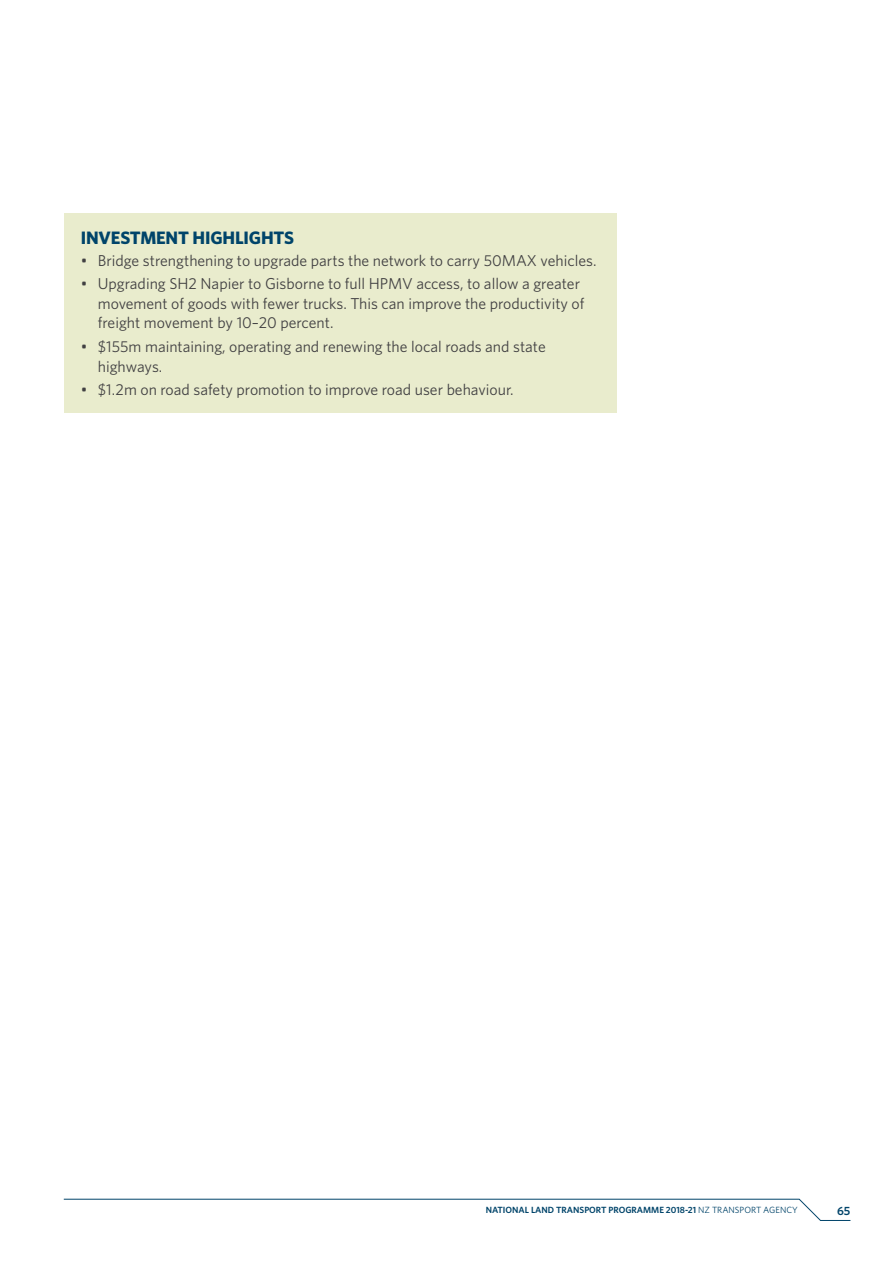
<style>
.page{position:relative;width:893px;height:1263px;background:#fff}
.page>*{position:absolute;margin:0;border:0;box-sizing:border-box;transform-origin:0 0}
.t1{font:700 18px "Whitney";letter-spacing:-.01em;color:#00446a}
.t2{font:15.75px/19.5px "Whitney";color:#414042}
.t3{font:600 12px "Whitney";color:#00446a}
.t4{font:600 9px "Whitney";color:#00446a}
.s1{font-weight:400}
</style>
<div class="page">
<svg style="left:63px;top:1198px;width:788px;height:23px"></svg>
<div style="left:64px;top:213px;width:553px;height:199px;background:#e9eccd"></div>
<p class="t1" style="left:81px;top:226px;width:215px">INVESTMENT HIGHLIGHTS</p>
<p class="t2" style="left:81px;top:250px;width:517px">• Bridge strengthening to upgrade parts the network to carry 50MAX vehicles.</p>
<p class="t2" style="left:98px;top:274px;width:488px;text-indent:-17px">• Upgrading SH2 Napier to Gisborne to full HPMV access, to allow a greater movement of goods with fewer trucks. This can improve the productivity of freight movement by 10–20 percent.</p>
<p class="t2" style="left:98px;top:337px;width:449px;text-indent:-17px">• $155m maintaining, operating and renewing the local roads and state highways.</p>
<p class="t2" style="left:81px;top:380px;width:434px">• $1.2m on road safety promotion to improve road user behaviour.</p>
<p class="t4" style="left:486px;top:1204px;width:314px">NATIONAL LAND TRANSPORT PROGRAMME 2018-21 <span class="s1">NZ TRANSPORT AGENCY</span></p>
<p class="t3" style="left:837px;top:1202px;width:15px">65</p>
</div>
